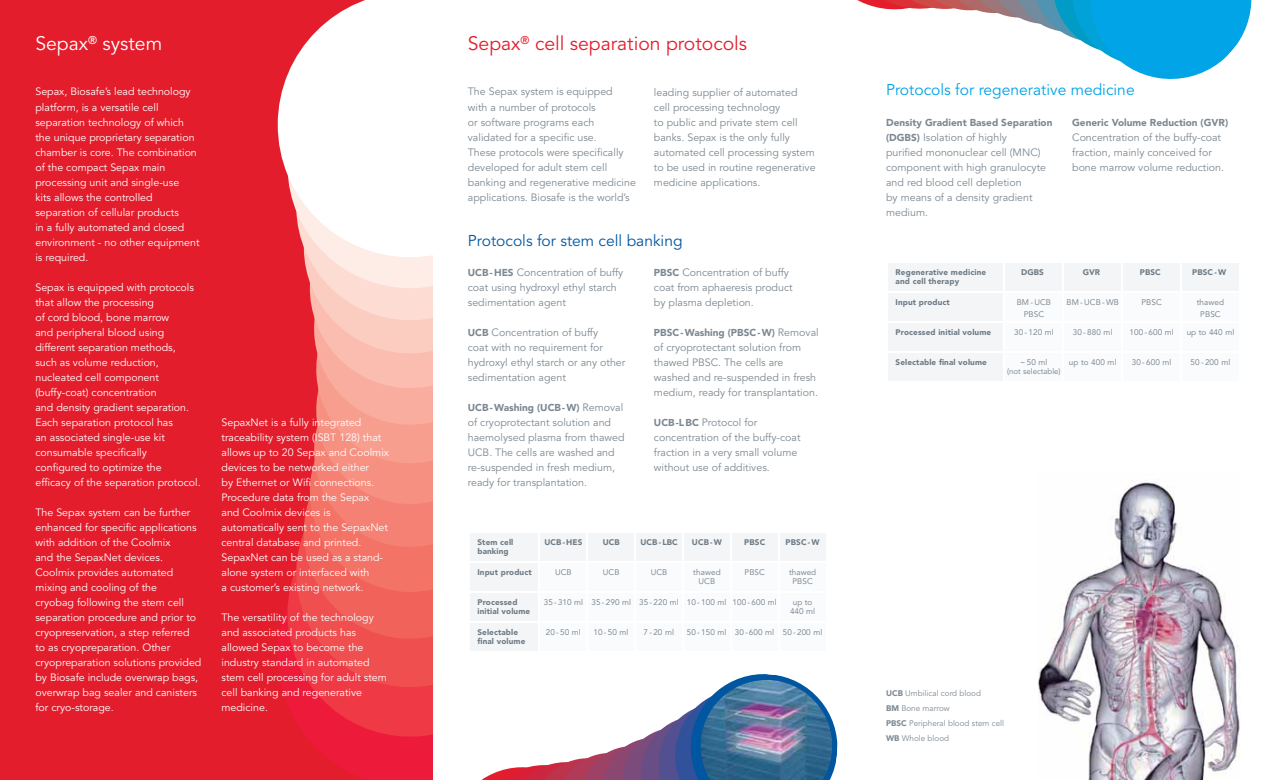
<style>
.page{position:relative;width:1276px;height:780px;background:#fff}
.page>*{position:absolute;margin:0;border:0;box-sizing:border-box;transform-origin:0 0}
.t1{font:19.38px "Avenir";color:#e41d2c}
.t2{font:19.38px "Avenir";color:#fff}
.t3{font:15.62px "Avenir";color:#00a4e7}
.t4{font:15.62px "Avenir";color:#0056a0}
.t5{font:10.62px/15px "Avenir";color:#fff}
.t6{font:10.62px/15px "Avenir";color:#7c8892}
.t7{font:900 10px "Avenir";color:#7c8892}
.t8{font:8.12px/9.4px "Avenir";letter-spacing:.015em;color:#6e7b86;text-align:center}
.t9{font:900 8.12px/9.4px "Avenir";letter-spacing:.015em;color:#6e7b86}
.t10{font:8.12px/15px "Avenir";color:#7c8892}
.t11{font:7.88px "Avenir";color:#6e7b86}
.s1{font-weight:900;font-size:10px}
.s2{font-weight:400;font-size:10.62px}
.s3{font-weight:900}
</style>
<div class="page">
<div style="left:0;top:0;width:425px;height:779px;background:#e41d2c"></div>
<svg style="left:483px;top:674px;width:355px;height:105px"></svg>
<svg style="left:857px;top:0;width:395px;height:79px"></svg>
<svg style="left:278px;top:0;width:154px;height:779px"></svg>
<img style="left:1038px;top:480px;width:202px;height:299px">
<img style="left:700px;top:679px;width:132px;height:100px">
<div style="left:888px;top:263px;width:115px;height:117px;background:#f3f5f6"></div>
<hr style="left:886px;top:290px;width:118px;height:2px;background:#fff">
<hr style="left:886px;top:320px;width:118px;height:2px;background:#fff">
<hr style="left:886px;top:350px;width:118px;height:2px;background:#fff">
<div style="left:1005px;top:263px;width:234px;height:28px;background:#f3f5f6"></div>
<div style="left:470px;top:533px;width:68px;height:117px;background:#f3f5f6"></div>
<hr style="left:468px;top:560px;width:71px;height:2px;background:#fff">
<hr style="left:468px;top:590px;width:71px;height:2px;background:#fff">
<hr style="left:468px;top:620px;width:71px;height:2px;background:#fff">
<div style="left:540px;top:533px;width:286px;height:28px;background:#f3f5f6"></div>
<h1 class="t2" style="left:35px;top:36px;width:128px">Sepax<sup>®</sup> system</h1>
<h1 class="t1" style="left:468px;top:36px;width:281px">Sepax<sup>®</sup> cell separation protocols</h1>
<p class="t6" style="left:468px;top:85px;width:170px">The Sepax system is equipped<br>with a number of protocols<br>or software programs each validated for a specific use.<br>These protocols were specifically developed for adult stem cell banking and regenerative medicine applications. Biosafe is the world’s</p>
<p class="t6" style="left:654px;top:85px;width:163px">leading supplier of automated cell processing technology<br>to public and private stem cell banks. Sepax is the only fully automated cell processing system to be used in routine regenerative medicine applications.</p>
<p class="t5" style="left:35px;top:85px;width:166px">Sepax, Biosafe’s lead technology platform, is a versatile cell separation technology of which the unique proprietary separation chamber is core. The combination of the compact Sepax main processing unit and single-use<br>kits allows the controlled separation of cellular products<br>in a fully automated and closed environment - no other equipment is required.</p>
<p class="t5" style="left:35px;top:280px;width:167px">Sepax is equipped with protocols that allow the processing<br>of cord blood, bone marrow<br>and peripheral blood using different separation methods,<br>such as volume reduction, nucleated cell component (buffy-coat) concentration<br>and density gradient separation.<br>Each separation protocol has<br>an associated single-use kit consumable specifically configured to optimize the<br>efficacy of the separation protocol.</p>
<p class="t5" style="left:35px;top:506px;width:167px">The Sepax system can be further enhanced for specific applications with addition of the Coolmix<br>and the SepaxNet devices.<br>Coolmix provides automated mixing and cooling of the<br>cryobag following the stem cell separation procedure and prior to cryopreservation, a step referred to as cryopreparation. Other cryopreparation solutions provided by Biosafe include overwrap bags, overwrap bag sealer and canisters for cryo-storage.</p>
<h2 class="t4" style="left:468px;top:234px;width:216px">Protocols for stem cell banking</h2>
<p class="t6" style="left:468px;top:265px;width:157px"><span class="s1">UCB - HES</span> Concentration of buffy coat using hydroxyl ethyl starch sedimentation agent</p>
<p class="t6" style="left:468px;top:325px;width:159px"><span class="s1">UCB</span> Concentration of buffy<br>coat with no requirement for hydroxyl ethyl starch or any other sedimentation agent</p>
<p class="t7" style="left:468px;top:403px;width:157px">UCB - Washing (UCB - W) <span class="s2">Removal</span></p>
<p class="t6" style="left:468px;top:415px;width:158px">of cryoprotectant solution and haemolysed plasma from thawed<br>UCB. The cells are washed and re-suspended in fresh medium, ready for transplantation.</p>
<p class="t6" style="left:654px;top:265px;width:140px"><span class="s1">PBSC</span> Concentration of buffy coat from aphaeresis product by plasma depletion.</p>
<p class="t7" style="left:654px;top:328px;width:166px">PBSC - Washing (PBSC - W) <span class="s2">Removal</span></p>
<p class="t6" style="left:654px;top:340px;width:166px">of cryoprotectant solution from thawed PBSC. The cells are washed and re-suspended in fresh medium, ready for transplantation.</p>
<p class="t6" style="left:654px;top:415px;width:148px"><span class="s1">UCB -L BC</span> Protocol for concentration of the buffy-coat fraction in a very small volume without use of additives.</p>
<p class="t5" style="left:221px;top:416px;width:169px">SepaxNet is a fully integrated traceability system (ISBT 128) that allows up to 20 Sepax and Coolmix devices to be networked either<br>by Ethernet or Wifi connections.<br>Procedure data from the Sepax and Coolmix devices is automatically sent to the SepaxNet central database and printed.<br>SepaxNet can be used as a stand&shy;alone system or interfaced with<br>a customer’s existing network.</p>
<p class="t5" style="left:221px;top:611px;width:167px">The versatility of the technology and associated products has allowed Sepax to become the industry standard in automated stem cell processing for adult stem cell banking and regenerative medicine.</p>
<p class="t9" style="left:477px;top:538px;width:37px">Stem cell banking</p>
<p class="t9" style="left:544px;top:538px;width:39px">UCB - HES</p>
<p class="t9" style="left:603px;top:538px;width:19px">UCB</p>
<p class="t9" style="left:640px;top:538px;width:39px">UCB - LBC</p>
<p class="t9" style="left:692px;top:538px;width:32px">UCB - W</p>
<p class="t9" style="left:744px;top:538px;width:22px">PBSC</p>
<p class="t9" style="left:785px;top:538px;width:36px">PBSC - W</p>
<p class="t9" style="left:477px;top:568px;width:56px">Input product</p>
<p class="t8" style="left:555px;top:568px;width:18px">UCB</p>
<p class="t8" style="left:603px;top:568px;width:18px">UCB</p>
<p class="t8" style="left:651px;top:568px;width:18px">UCB</p>
<p class="t8" style="left:693px;top:568px;width:29px">thawed<br>UCB</p>
<p class="t8" style="left:744px;top:568px;width:22px">PBSC</p>
<p class="t8" style="left:789px;top:568px;width:29px">thawed<br>PBSC</p>
<p class="t9" style="left:477px;top:598px;width:54px">Processed initial volume</p>
<p class="t8" style="left:544px;top:598px;width:234px">35 - 310 ml 35 - 290 ml 35 - 220 ml 10 - 100 ml 100 - 600 ml</p>
<p class="t8" style="left:790px;top:598px;width:27px">up to<br>440 ml</p>
<p class="t9" style="left:477px;top:628px;width:49px">Selectable final volume</p>
<p class="t8" style="left:546px;top:628px;width:36px">20 - 50 ml</p>
<p class="t8" style="left:593px;top:628px;width:36px">10 - 50 ml</p>
<p class="t8" style="left:643px;top:628px;width:32px">7 - 20 ml</p>
<p class="t8" style="left:687px;top:628px;width:137px">50 - 150 ml 30 - 600 ml 50 - 200 ml</p>
<h2 class="t3" style="left:886px;top:84px;width:250px">Protocols for regenerative medicine</h2>
<p class="t7" style="left:886px;top:118px;width:168px">Density Gradient Based Separation</p>
<p class="t6" style="left:886px;top:130px;width:161px"><span class="s1">(DGBS)</span> Isolation of highly purified mononuclear cell (MNC) component with high granulocyte and red blood cell depletion<br>by means of a density gradient medium.</p>
<p class="t7" style="left:1072px;top:118px;width:157px">Generic Volume Reduction (GVR)</p>
<p class="t6" style="left:1072px;top:130px;width:153px">Concentration of the buffy-coat fraction, mainly conceived for bone marrow volume reduction.</p>
<p class="t9" style="left:895px;top:268px;width:92px">Regenerative medicine and cell therapy</p>
<p class="t9" style="left:1021px;top:268px;width:24px">DGBS</p>
<p class="t9" style="left:1082px;top:268px;width:19px">GVR</p>
<p class="t9" style="left:1139px;top:268px;width:22px">PBSC</p>
<p class="t9" style="left:1192px;top:268px;width:36px">PBSC - W</p>
<p class="t9" style="left:895px;top:298px;width:56px">Input product</p>
<p class="t8" style="left:1016px;top:297px;width:36px;line-height:11.9px">BM - UCB<br>PBSC</p>
<p class="t8" style="left:1066px;top:298px;width:54px">BM - UCB - WB</p>
<p class="t8" style="left:1141px;top:298px;width:22px">PBSC</p>
<p class="t8" style="left:1196px;top:297px;width:29px;line-height:11.9px">thawed<br>PBSC</p>
<p class="t9" style="left:895px;top:328px;width:97px">Processed initial volume</p>
<p class="t8" style="left:1014px;top:328px;width:41px">30 - 120 ml</p>
<p class="t8" style="left:1073px;top:328px;width:41px">30 - 880 ml</p>
<p class="t8" style="left:1129px;top:328px;width:46px">100 - 600 ml</p>
<p class="t8" style="left:1186px;top:328px;width:49px">up to 440 ml</p>
<p class="t9" style="left:895px;top:358px;width:93px">Selectable final volume</p>
<p class="t8" style="left:1020px;top:358px;width:29px">~ 50 ml</p>
<p class="t11" style="left:1007px;top:368px;width:55px">(not selectable)</p>
<p class="t8" style="left:1069px;top:358px;width:49px">up to 400 ml</p>
<p class="t8" style="left:1131px;top:358px;width:41px">30 - 600 ml</p>
<p class="t8" style="left:1190px;top:358px;width:41px">50 - 200 ml</p>
<p class="t10" style="left:886px;top:686px;width:119px"><span class="s3">UCB</span> Umbilical cord blood<br><span class="s3">BM</span> Bone marrow<br><span class="s3">PBSC</span> Peripheral blood stem cell<br><span class="s3">WB</span> Whole blood</p>
</div>
